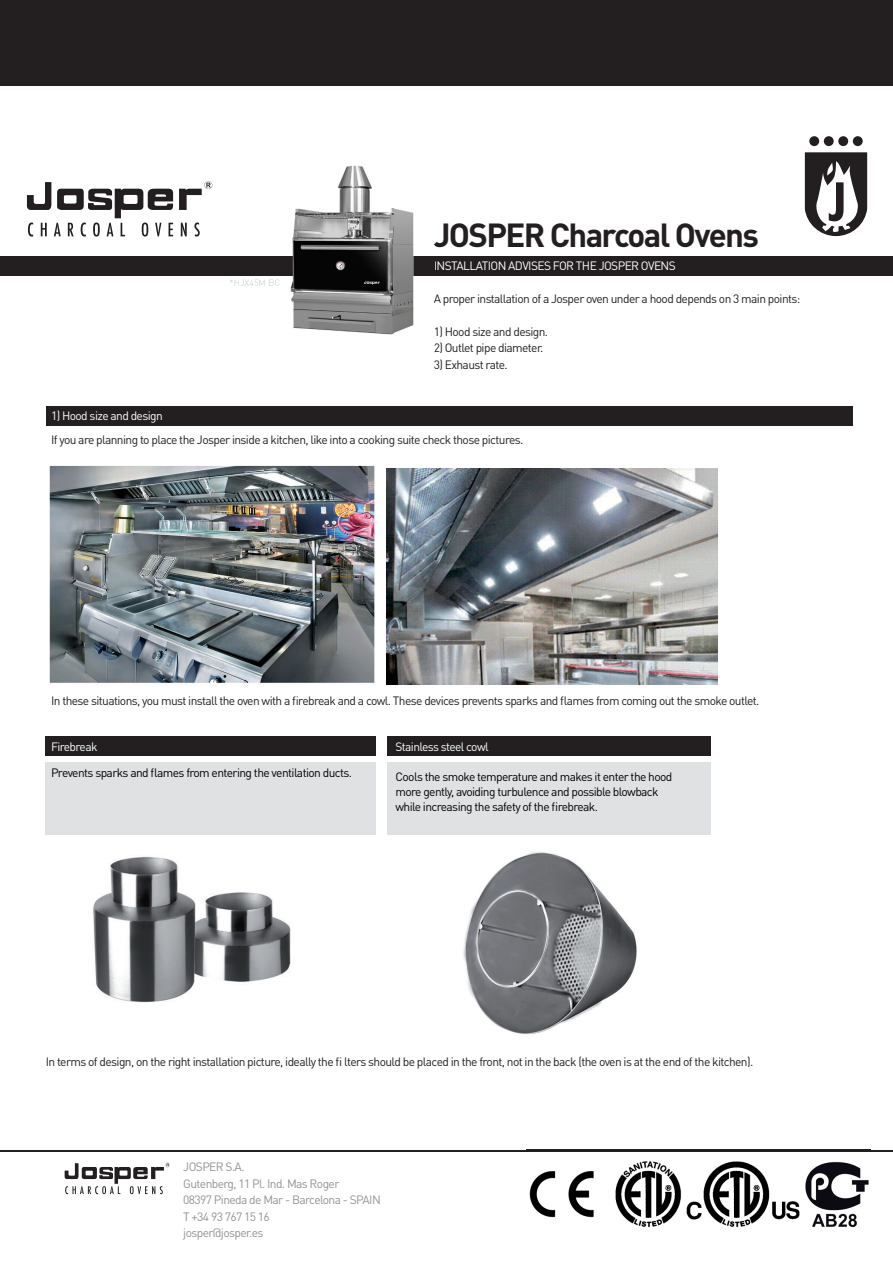
<style>
.page{position:relative;width:893px;height:1263px;background:#fff}
.page>*{position:absolute;margin:0;border:0;box-sizing:border-box;transform-origin:0 0}
.t1{font:700 33px "DIN Pro";letter-spacing:-.05em;color:#231f20}
.t2{font:12px "DIN Pro";letter-spacing:-.05em;color:#231f20}
.t3{font:12px/15px "DIN Pro";letter-spacing:-.05em;color:#000}
.t4{font:12px/16.5px "DIN Pro";letter-spacing:-.05em;color:#919396}
.t5{font:12px "DIN Pro";letter-spacing:-.05em;color:#fff}
.t6{font:300 9px "DIN Pro";color:#c7c8ca}
</style>
<div class="page">
<img style="left:93px;top:856px;width:198px;height:147px">
<div style="left:0;top:0;width:893px;height:85px;background:#231f20"></div>
<svg style="left:179px;top:181px;width:33px;height:29px"></svg>
<svg style="left:27px;top:182px;width:146px;height:55px"></svg>
<svg style="left:181px;top:223px;width:6px;height:13px"></svg>
<svg style="left:194px;top:223px;width:6px;height:14px"></svg>
<svg style="left:65px;top:1163px;width:105px;height:31px"></svg>
<div style="left:0;top:256px;width:893px;height:20px;background:#231f20"></div>
<div style="left:46px;top:406px;width:807px;height:19px;background:#231f20"></div>
<div style="left:46px;top:737px;width:665px;height:19px;background:#231f20"></div>
<div style="left:46px;top:762px;width:665px;height:73px;background:#e0e1e3"></div>
<hr style="left:0;top:1150px;width:893px;height:1px;background:#231f20">
<img style="left:527px;top:1149px;width:344px;height:79px">
<img style="left:527px;top:1150px;width:344px;height:1px">
<svg style="left:805px;top:152px;width:62px;height:84px"></svg>
<div style="left:809px;top:136px;width:10px;height:10px;background:#231f20;border-radius:50%"></div>
<div style="left:824px;top:136px;width:10px;height:10px;background:#231f20;border-radius:50%"></div>
<div style="left:838px;top:136px;width:10px;height:10px;background:#231f20;border-radius:50%"></div>
<div style="left:853px;top:136px;width:10px;height:10px;background:#231f20;border-radius:50%"></div>
<img style="left:49px;top:465px;width:326px;height:219px">
<img style="left:387px;top:468px;width:331px;height:217px">
<img style="left:463px;top:852px;width:174px;height:182px">
<img style="left:292px;top:165px;width:102px;height:91px">
<img style="left:394px;top:208px;width:20px;height:125px">
<img style="left:279px;top:276px;width:115px;height:59px">
<img style="left:292px;top:256px;width:122px;height:20px">
<svg style="left:271px;top:279px;width:8px;height:7px"></svg>
<div style="left:376px;top:733px;width:11px;height:105px;background:#fff"></div>
<p class="t6" style="left:230px;top:276px;width:52px">*HJX45M BC</p>
<h1 class="t1" style="left:434px;top:212px;width:327px">JOSPER Charcoal Ovens</h1>
<p class="t5" style="left:434px;top:257px;width:244px">INSTALLATION ADVISES FOR THE JOSPER OVENS</p>
<p class="t2" style="left:434px;top:290px;width:368px">A proper installation of a Josper oven under a hood depends on 3 main points:</p>
<p class="t2" style="left:434px;top:323px;width:116px">1) Hood size and design.</p>
<p class="t2" style="left:434px;top:340px;width:111px">2) Outlet pipe diameter.</p>
<p class="t2" style="left:434px;top:356px;width:76px">3) Exhaust rate.</p>
<p class="t5" style="left:51px;top:407px;width:113px">1) Hood size and design</p>
<p class="t2" style="left:51px;top:431px;width:474px">If you are planning to place the Josper inside a kitchen, like into a cooking suite check those pictures.</p>
<p class="t2" style="left:51px;top:692px;width:710px">In these situations, you must install the oven with a firebreak and a cowl. These devices prevents sparks and flames from coming out the smoke outlet.</p>
<p class="t5" style="left:51px;top:739px;width:48px">Firebreak</p>
<p class="t3" style="left:51px;top:764px;width:303px">Prevents sparks and flames from entering the ventilation ducts.</p>
<p class="t5" style="left:395px;top:739px;width:95px">Stainless steel cowl</p>
<p class="t3" style="left:395px;top:769px;width:279px">Cools the smoke temperature and makes it enter the hood more gently, avoiding turbulence and possible blowback while increasing the safety of the firebreak.</p>
<p class="t2" style="left:46px;top:1053px;width:709px">In terms of design, on the right installation picture, ideally the fi lters should be placed in the front, not in the back (the oven is at the end of the kitchen).</p>
<p class="t4" style="left:183px;top:1158px;width:199px">JOSPER S.A.<br>Gutenberg, 11 Pl. Ind. Mas Roger<br>08397 Pineda de Mar - Barcelona - SPAIN<br>T +34 93 767 15 16<br>josper@josper.es</p>
</div>
